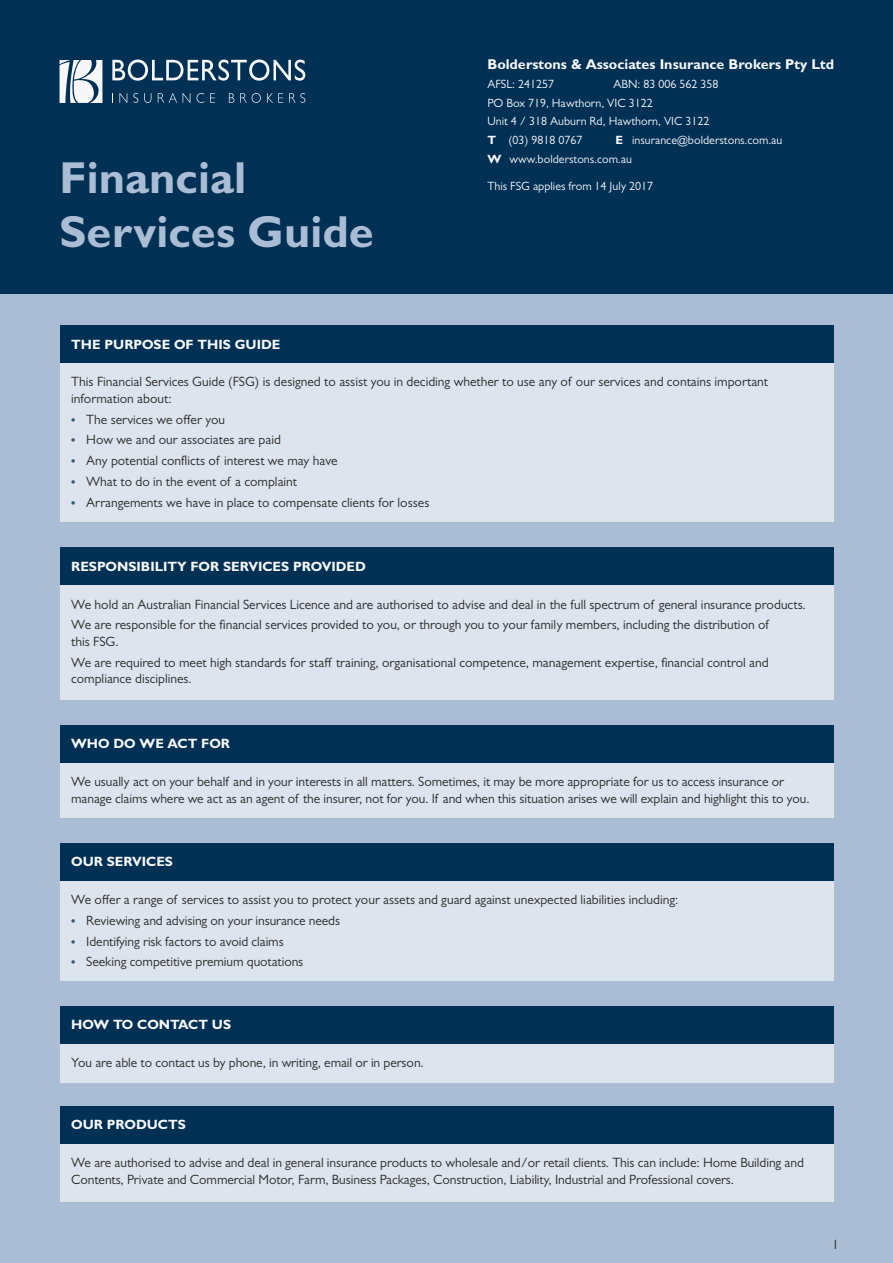
<style>
.page{position:relative;width:893px;height:1263px;background:#fff}
.page>*{position:absolute;margin:0;border:0;box-sizing:border-box;transform-origin:0 0}
.t1{font:700 45px "Gill Sans MT Pro";color:#abbdd4}
.t2{font:700 14.25px "Gill Sans MT Pro";color:#f7f7fa}
.Body{font:13.5px/16.5px "Gill Sans MT Pro";color:#2c2b2a}
.t3{font:700 13.5px "Gill Sans MT Pro";color:#f7f7fa}
.Body-2{font:12px "Gill Sans MT Pro";color:#f7f7fa}
.s1{font-weight:700}
.s2{font-weight:700;font-size:12px;color:#335a76}
</style>
<div class="page">
<div style="left:0;top:54px;width:893px;height:1209px;background:#abbdd4"></div>
<div style="left:0;top:0;width:893px;height:294px;background:#003054"></div>
<svg style="left:112px;top:60px;width:193px;height:21px"></svg>
<svg style="left:119px;top:93px;width:8px;height:10px"></svg>
<svg style="left:133px;top:93px;width:5px;height:10px"></svg>
<svg style="left:144px;top:93px;width:7px;height:10px"></svg>
<svg style="left:158px;top:93px;width:19px;height:10px"></svg>
<svg style="left:183px;top:93px;width:7px;height:10px"></svg>
<svg style="left:197px;top:93px;width:7px;height:10px"></svg>
<svg style="left:210px;top:93px;width:5px;height:10px"></svg>
<svg style="left:229px;top:93px;width:5px;height:10px"></svg>
<svg style="left:240px;top:93px;width:21px;height:10px"></svg>
<svg style="left:267px;top:93px;width:16px;height:10px"></svg>
<svg style="left:289px;top:93px;width:16px;height:10px"></svg>
<svg style="left:60px;top:60px;width:42px;height:43px"></svg>
<div style="left:60px;top:362px;width:773px;height:160px;background:#dde4ee"></div>
<div style="left:60px;top:584px;width:773px;height:116px;background:#dde4ee"></div>
<div style="left:60px;top:762px;width:773px;height:56px;background:#dde4ee"></div>
<div style="left:60px;top:880px;width:773px;height:100px;background:#dde4ee"></div>
<div style="left:60px;top:1043px;width:773px;height:40px;background:#dde4ee"></div>
<div style="left:60px;top:1143px;width:773px;height:58px;background:#dde4ee"></div>
<div style="left:60px;top:325px;width:773px;height:38px;background:#003054"></div>
<div style="left:60px;top:548px;width:773px;height:37px;background:#003054"></div>
<div style="left:60px;top:725px;width:773px;height:37px;background:#003054"></div>
<div style="left:60px;top:843px;width:773px;height:37px;background:#003054"></div>
<div style="left:60px;top:1006px;width:773px;height:37px;background:#003054"></div>
<div style="left:60px;top:1106px;width:773px;height:37px;background:#003054"></div>
<p class="t1" style="left:60px;top:150px;width:188px">Financial</p>
<p class="t1" style="left:60px;top:204px;width:316px">Services Guide</p>
<p class="t3" style="left:71px;top:336px;width:211px">THE PURPOSE OF THIS GUIDE</p>
<p class="t2" style="left:487px;top:56px;width:348px">Bolderstons &amp; Associates Insurance Brokers Pty Ltd</p>
<p class="Body-2" style="left:487px;top:77px;width:68px">AFSL: 241257</p>
<p class="Body-2" style="left:613px;top:77px;width:106px">ABN: 83 006 562 358</p>
<p class="Body-2" style="left:487px;top:95px;width:167px">PO Box 719, Hawthorn, VIC 3122</p>
<p class="Body-2" style="left:487px;top:114px;width:224px">Unit 4 / 318 Auburn Rd, Hawthorn, VIC 3122</p>
<p class="Body-2" style="left:487px;top:133px;width:97px"><span class="s1">T</span> (03) 9818 0767</p>
<p class="Body-2" style="left:615px;top:133px;width:168px"><span class="s1">E</span> insurance@bolderstons.com.au</p>
<p class="Body-2" style="left:487px;top:151px;width:146px"><span class="s1">W</span> www.bolderstons.com.au</p>
<p class="Body-2" style="left:487px;top:178px;width:167px">This FSG applies from 14 July 2017</p>
<p class="Body" style="left:71px;top:373px;width:698px">This Financial Services Guide (FSG) is designed to assist you in deciding whether to use any of our services and contains important information about:</p>
<p class="Body" style="left:71px;top:411px;width:155px"><span class="s2">•</span> The services we offer you</p>
<p class="Body" style="left:71px;top:431px;width:211px"><span class="s2">•</span> How we and our associates are paid</p>
<p class="Body" style="left:71px;top:452px;width:268px"><span class="s2">•</span> Any potential conflicts of interest we may have</p>
<p class="Body" style="left:71px;top:473px;width:227px"><span class="s2">•</span> What to do in the event of a complaint</p>
<p class="Body" style="left:71px;top:494px;width:360px"><span class="s2">•</span> Arrangements we have in place to compensate clients for losses</p>
<p class="t3" style="left:71px;top:558px;width:296px">RESPONSIBILITY FOR SERVICES PROVIDED</p>
<p class="Body" style="left:71px;top:596px;width:736px">We hold an Australian Financial Services Licence and are authorised to advise and deal in the full spectrum of general insurance products.</p>
<p class="Body" style="left:71px;top:616px;width:699px">We are responsible for the financial services provided to you, or through you to your family members, including the distribution of this FSG.</p>
<p class="Body" style="left:71px;top:654px;width:699px">We are required to meet high standards for staff training, organisational competence, management expertise, financial control and compliance disciplines.</p>
<p class="t3" style="left:71px;top:735px;width:160px">WHO DO WE ACT FOR</p>
<p class="Body" style="left:71px;top:773px;width:740px">We usually act on your behalf and in your interests in all matters. Sometimes, it may be more appropriate for us to access insurance or manage claims where we act as an agent of the insurer, not for you. If and when this situation arises we will explain and highlight this to you.</p>
<p class="t3" style="left:71px;top:853px;width:103px">OUR SERVICES</p>
<p class="Body" style="left:71px;top:891px;width:609px">We offer a range of services to assist you to protect your assets and guard against unexpected liabilities including:</p>
<p class="Body" style="left:71px;top:912px;width:270px"><span class="s2">•</span> Reviewing and advising on your insurance needs</p>
<p class="Body" style="left:71px;top:933px;width:214px"><span class="s2">•</span> Identifying risk factors to avoid claims</p>
<p class="Body" style="left:71px;top:953px;width:234px"><span class="s2">•</span> Seeking competitive premium quotations</p>
<p class="t3" style="left:71px;top:1016px;width:162px">HOW TO CONTACT US</p>
<p class="Body" style="left:71px;top:1054px;width:354px">You are able to contact us by phone, in writing, email or in person.</p>
<p class="t3" style="left:71px;top:1116px;width:116px">OUR PRODUCTS</p>
<p class="Body" style="left:71px;top:1154px;width:734px">We are authorised to advise and deal in general insurance products to wholesale and/or retail clients. This can include: Home Building and<br>Contents, Private and Commercial Motor, Farm, Business Packages, Construction, Liability, Industrial and Professional covers.</p>
<p class="Body" style="left:832px;top:1236px;width:8px">1</p>
</div>
